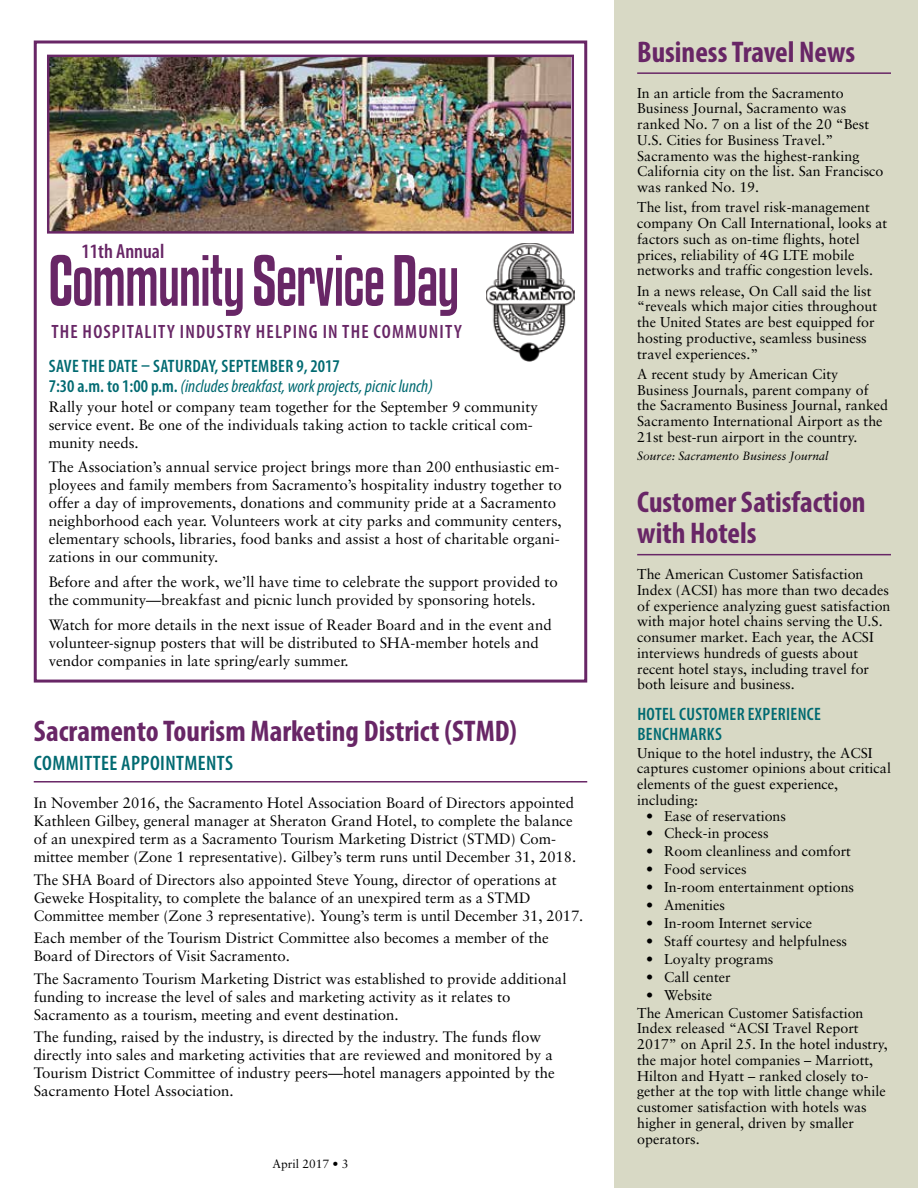
<style>
.page{position:relative;width:918px;height:1188px;background:#fff}
.page>*{position:absolute;margin:0;border:0;box-sizing:border-box;transform-origin:0 0}
.t1{font:69px "Kenyan Coffee";color:#682666}
.t2{font:700 condensed 30px/31.5px "Myriad Pro";color:#682666}
.t3{font:600 condensed 21px "Myriad Pro";letter-spacing:.02em;color:#006a71}
.t4{font:600 condensed 20.55px "Myriad Pro";color:#682666}
.t5{font:600 condensed 19.35px "Myriad Pro";letter-spacing:.06em;color:#682666}
.t6{font:600 condensed 18px/19.5px "Myriad Pro";letter-spacing:.02em;color:#006a71}
.t7{font:15px/18px "Sabon";color:#000}
.t8{font:14.25px/15.8px "Sabon";color:#000}
.t9{font:italic 12px "Sabon";color:#000}
.t10{font:12px "Sabon";color:#000}
.s1{font-weight:400;font-style:italic}
</style>
<div class="page">
<div style="left:614px;top:0;width:304px;height:1188px;background:#d8d9c5"></div>
<div style="left:34px;top:40px;width:553px;height:643px;border:3px solid #682666"></div>
<img style="left:486px;top:243px;width:88px;height:118px">
<img style="left:50px;top:58px;width:521px;height:173px">
<div style="left:47px;top:55px;width:527px;height:179px;border:2px solid #682666"></div>
<hr style="left:34px;top:781px;width:553px;height:2px;background:#682666">
<hr style="left:637px;top:72px;width:254px;height:2px;background:#682666">
<hr style="left:637px;top:554px;width:254px;height:1px;background:#682666">
<h3 class="t4" style="left:81px;top:239px;width:84px">11th Annual</h3>
<h1 class="t1" style="left:49px;top:245px;width:412px">Community Service Day</h1>
<p class="t5" style="left:51px;top:320px;width:412px">THE HOSPITALITY INDUSTRY HELPING IN THE COMMUNITY</p>
<p class="t6" style="left:49px;top:356px;width:386px">SAVE THE DATE – SATURDAY, SEPTEMBER 9, 2017<br>7:30 a.m. to 1:00 p.m. <span class="s1">(includes breakfast, work projects, picnic lunch)</span></p>
<p class="t7" style="left:49px;top:397px;width:491px">Rally your hotel or company team together for the September 9 community service event. Be one of the individuals taking action to tackle critical com&shy;munity needs.</p>
<p class="t7" style="left:49px;top:458px;width:515px">The Association’s annual service project brings more than 200 enthusiastic em&shy;ployees and family members from Sacramento’s hospitality industry together to offer a day of improvements, donations and community pride at a Sacramento neighborhood each year. Volunteers work at city parks and community centers, elementary schools, libraries, food banks and assist a host of charitable organi&shy;zations in our community.</p>
<p class="t7" style="left:49px;top:573px;width:511px">Before and after the work, we’ll have time to celebrate the support provided to the community—breakfast and picnic lunch provided by sponsoring hotels.</p>
<p class="t7" style="left:49px;top:616px;width:504px">Watch for more details in the next issue of Reader Board and in the event and volunteer-signup posters that will be distributed to SHA-member hotels and vendor companies in late spring/early summer.</p>
<h2 class="t2" style="left:34px;top:714px;width:485px">Sacramento Tourism Marketing District (STMD)</h2>
<h3 class="t3" style="left:34px;top:750px;width:201px">COMMITTEE APPOINTMENTS</h3>
<p class="t7" style="left:34px;top:794px;width:544px">In November 2016, the Sacramento Hotel Association Board of Directors appointed Kathleen Gilbey, general manager at Sheraton Grand Hotel, to complete the balance of an unexpired term as a Sacramento Tourism Marketing District (STMD) Com&shy;mittee member (Zone 1 representative). Gilbey’s term runs until December 31, 2018.</p>
<p class="t7" style="left:34px;top:871px;width:551px">The SHA Board of Directors also appointed Steve Young, director of operations at<br>Geweke Hospitality, to complete the balance of an unexpired term as a STMD<br>Committee member (Zone 3 representative). Young’s term is until December 31, 2017.</p>
<p class="t7" style="left:34px;top:929px;width:517px">Each member of the Tourism District Committee also becomes a member of the<br>Board of Directors of Visit Sacramento.</p>
<p class="t7" style="left:34px;top:970px;width:534px">The Sacramento Tourism Marketing District was established to provide additional funding to increase the level of sales and marketing activity as it relates to<br>Sacramento as a tourism, meeting and event destination.</p>
<p class="t7" style="left:34px;top:1028px;width:523px">The funding, raised by the industry, is directed by the industry. The funds flow directly into sales and marketing activities that are reviewed and monitored by a Tourism District Committee of industry peers—hotel managers appointed by the Sacramento Hotel Association.</p>
<p class="t10" style="left:272px;top:1157px;width:78px">April 2017 • 3</p>
<h2 class="t2" style="left:637px;top:35px;width:219px">Business Travel News</h2>
<p class="t8" style="left:637px;top:85px;width:248px">In an article from the Sacramento Business Journal, Sacramento was ranked No. 7 on a list of the 20 “Best U.S. Cities for Business Travel.” Sacramento was the highest-ranking California city on the list. San Francisco was ranked No. 19.</p>
<p class="t8" style="left:637px;top:199px;width:252px">The list, from travel risk-management company On Call International, looks at factors such as on-time flights, hotel prices, reliability of 4G LTE mobile networks and traffic congestion levels.</p>
<p class="t8" style="left:637px;top:283px;width:241px">In a news release, On Call said the list “reveals which major cities throughout the United States are best equipped for hosting productive, seamless business travel experiences.”</p>
<p class="t8" style="left:637px;top:366px;width:252px">A recent study by American City Business Journals, parent company of the Sacramento Business Journal, ranked Sacramento International Airport as the 21st best-run airport in the country.</p>
<p class="t9" style="left:637px;top:449px;width:193px">Source: Sacramento Business Journal</p>
<h2 class="t2" style="left:637px;top:485px;width:230px">Customer Satisfaction with Hotels</h2>
<p class="t8" style="left:637px;top:566px;width:255px">The American Customer Satisfaction Index (ACSI) has more than two decades of experience analyzing guest satisfaction with major hotel chains serving the U.S. consumer market. Each year, the ACSI interviews hundreds of guests about recent hotel stays, including travel for both leisure and business.</p>
<p class="t6" style="left:637px;top:704px;width:185px">HOTEL CUSTOMER EXPERIENCE<br>BENCHMARKS</p>
<p class="t8" style="left:637px;top:745px;width:255px">Unique to the hotel industry, the ACSI captures customer opinions about critical elements of the guest experience, including:</p>
<p class="t8" style="left:646px;top:808px;width:141px">• Ease of reservations</p>
<p class="t8" style="left:646px;top:825px;width:124px">• Check-in process</p>
<p class="t8" style="left:646px;top:843px;width:206px">• Room cleanliness and comfort</p>
<p class="t8" style="left:646px;top:861px;width:102px">• Food services</p>
<p class="t8" style="left:646px;top:879px;width:209px">• In-room entertainment options</p>
<p class="t8" style="left:646px;top:897px;width:80px">• Amenities</p>
<p class="t8" style="left:646px;top:915px;width:167px">• In-room Internet service</p>
<p class="t8" style="left:646px;top:933px;width:202px">• Staff courtesy and helpfulness</p>
<p class="t8" style="left:646px;top:951px;width:129px">• Loyalty programs</p>
<p class="t8" style="left:646px;top:969px;width:86px">• Call center</p>
<p class="t8" style="left:637px;top:986px;width:228px;line-height:17.9px;text-indent:9px">• Website<br>The American Customer Satisfaction</p>
<p class="t8" style="left:637px;top:1020px;width:252px">Index released “ACSI Travel Report 2017” on April 25. In the hotel industry, the major hotel companies – Marriott, Hilton and Hyatt – ranked closely to&shy;gether at the top with little change while customer satisfaction with hotels was higher in general, driven by smaller operators.</p>
</div>
